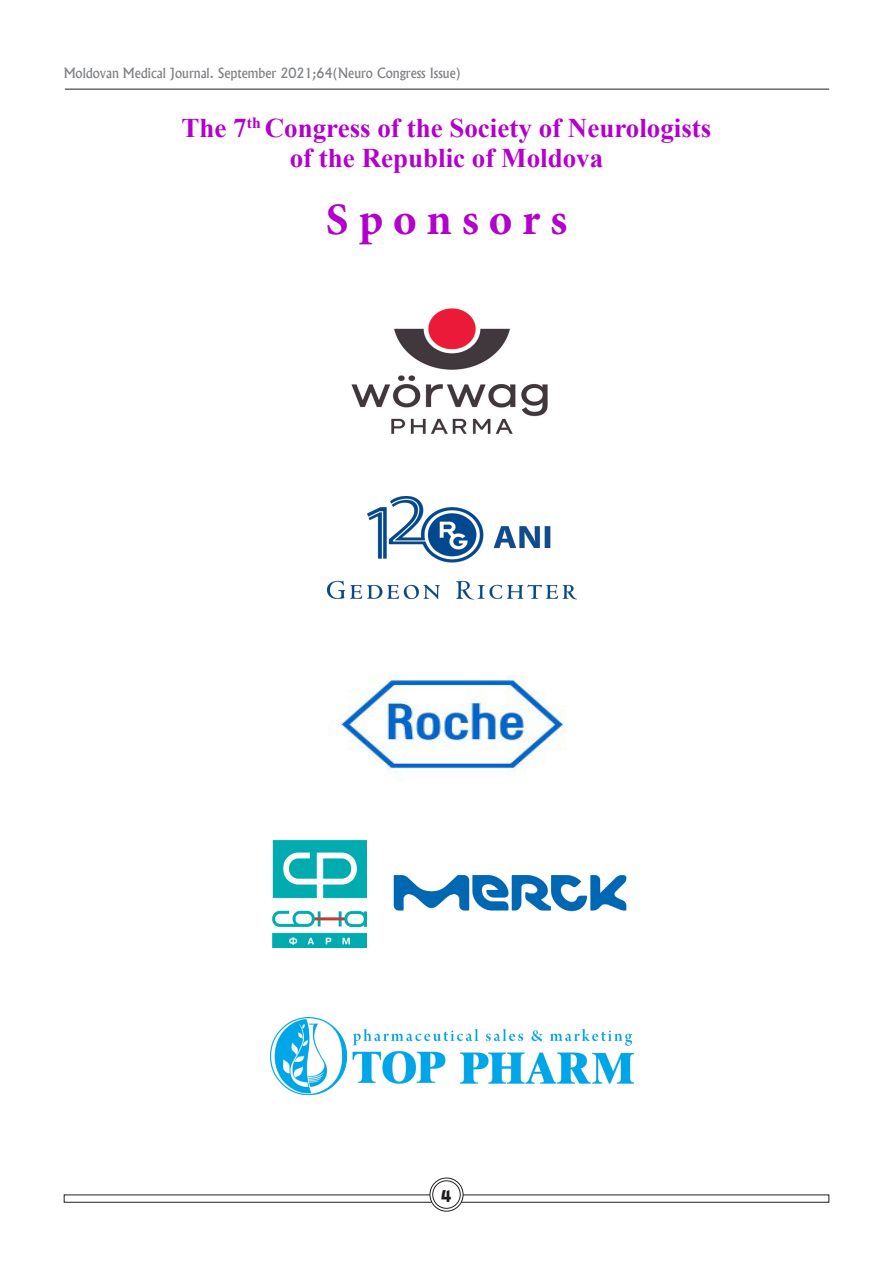
<style>
.page{position:relative;width:893px;height:1276px;background:#fff}
.page>*{position:absolute;margin:0;border:0;box-sizing:border-box;transform-origin:0 0}
.t1{font:700 45px "Minion Pro";color:#b300cc}
.t2{font:700 27px/30px "Times New Roman";color:#b300cc;text-align:center}
.t3{font:15px "Adver Gothic";color:#231f20;scale:.9 1}
.t4{font:500 13.5px "Albertus";color:#808285;scale:.95 1}
</style>
<div class="page">
<hr style="left:65px;top:89px;width:764px;height:1px;background:#231f20">
<svg style="left:430px;top:1178px;width:33px;height:33px"></svg>
<div style="left:429px;top:1177px;width:35px;height:34px;border:1px solid #231f20;border-radius:50%"></div>
<div style="left:433px;top:1180px;width:27px;height:28px;background:#fff;border-radius:50%"></div>
<div style="left:432px;top:1180px;width:29px;height:28px;border:1px solid #231f20;border-radius:50%"></div>
<img style="left:351px;top:308px;width:197px;height:126px">
<img style="left:327px;top:497px;width:249px;height:102px">
<img style="left:329px;top:675px;width:237px;height:98px">
<img style="left:271px;top:1017px;width:362px;height:77px">
<img style="left:272px;top:839px;width:95px;height:108px">
<img style="left:393px;top:875px;width:234px;height:37px">
<p class="t4" style="left:64px;top:65px;width:420px">Moldovan Medical Journal. September 2021;64(Neuro Congress Issue)</p>
<p class="t2" style="left:182px;top:113px;width:531px">The 7<sup>th</sup> Congress of the Society of Neurologists of the Republic of Moldova</p>
<h1 class="t1" style="left:326px;top:188px;width:243px">S p o n s o r s</h1>
<p class="t3" style="left:441px;top:1186px;width:13px">4</p>
</div>
